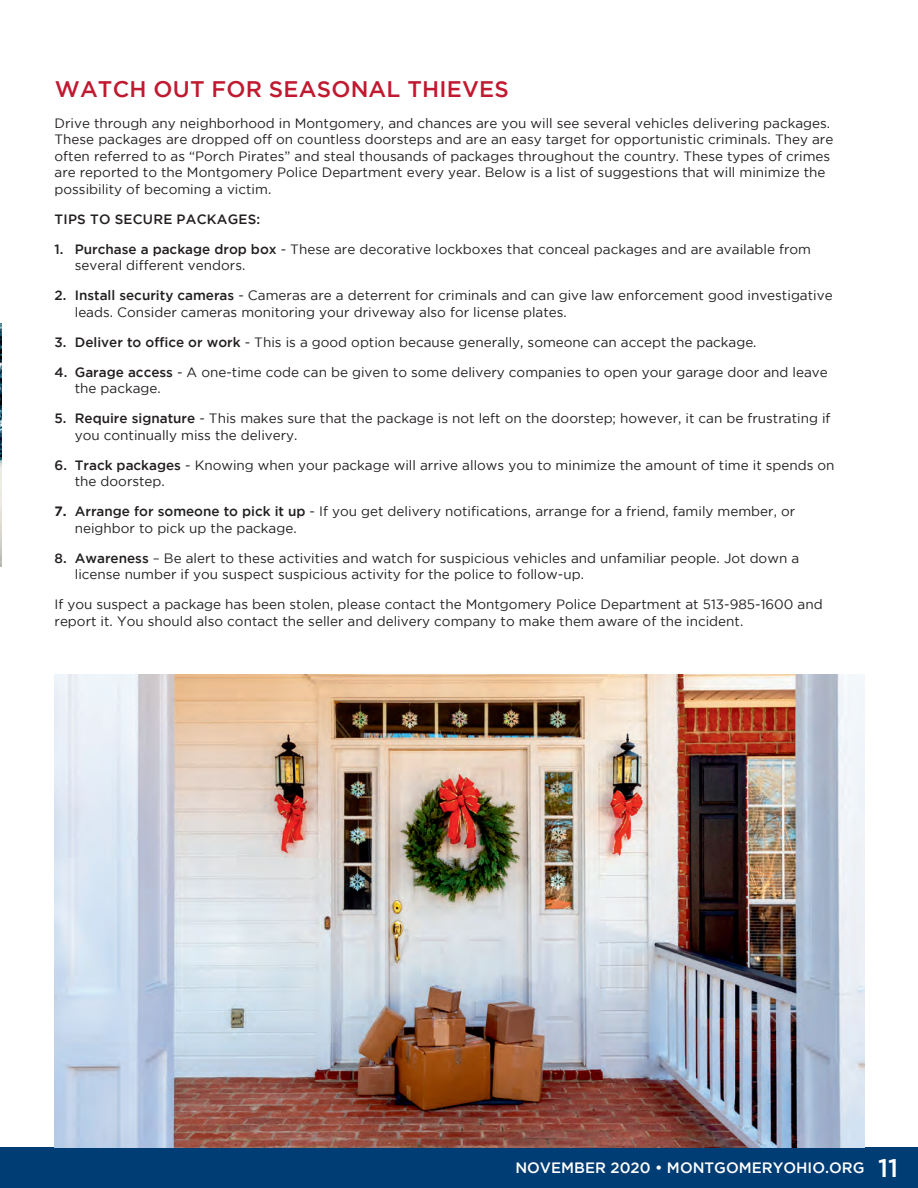
<style>
.page{position:relative;width:918px;height:1188px;background:#fff}
.page>*{position:absolute;margin:0;border:0;box-sizing:border-box;transform-origin:0 0}
.t1{font:500 22.5px "Gotham";letter-spacing:.01em;color:#c01930}
.t2{font:500 15px "Gotham";color:#fff}
.t3{font:13.5px/16.5px "Gotham";color:#231f20}
.t4{font:500 13.5px "Gotham";letter-spacing:.015em;color:#231f20}
.s1{font-weight:500}
.s2{font-weight:700}
.s3{font-size:25.5px}
</style>
<div class="page">
<div style="left:0;top:1147px;width:918px;height:41px;background:#003d74"></div>
<img style="left:0;top:324px;width:1px;height:243px">
<img style="left:55px;top:675px;width:810px;height:472px">
<h1 class="t1" style="left:55px;top:77px;width:456px">WATCH OUT FOR SEASONAL THIEVES</h1>
<p class="t3" style="left:55px;top:115px;width:780px">Drive through any neighborhood in Montgomery, and chances are you will see several vehicles delivering packages.<br>These packages are dropped off on countless doorsteps and are an easy target for opportunistic criminals. They are often referred to as “Porch Pirates” and steal thousands of packages throughout the country. These types of crimes are reported to the Montgomery Police Department every year. Below is a list of suggestions that will minimize the possibility of becoming a victim.</p>
<p class="t4" style="left:55px;top:211px;width:207px">TIPS TO SECURE PACKAGES:</p>
<p class="t3" style="left:75px;top:241px;width:738px;text-indent:-20px"><span class="s1">1. Purchase a package drop box</span> - These are decorative lockboxes that conceal packages and are available from several different vendors.</p>
<p class="t3" style="left:75px;top:287px;width:759px;text-indent:-20px"><span class="s1">2. Install security cameras</span> - Cameras are a deterrent for criminals and can give law enforcement good investigative leads. Consider cameras monitoring your driveway also for license plates.</p>
<p class="t3" style="left:55px;top:334px;width:704px"><span class="s1">3. Deliver to office or work</span> - This is a good option because generally, someone can accept the package.</p>
<p class="t3" style="left:75px;top:364px;width:755px;text-indent:-20px"><span class="s1">4. Garage access</span> - A one-time code can be given to some delivery companies to open your garage door and leave the package.</p>
<p class="t3" style="left:75px;top:410px;width:757px;text-indent:-20px"><span class="s1">5. Require signature</span> - This makes sure that the package is not left on the doorstep; however, it can be frustrating if you continually miss the delivery.</p>
<p class="t3" style="left:75px;top:457px;width:761px;text-indent:-20px"><span class="s1">6. Track packages</span> - Knowing when your package will arrive allows you to minimize the amount of time it spends on the doorstep.</p>
<p class="t3" style="left:75px;top:503px;width:722px;text-indent:-20px"><span class="s2">7.</span> <span class="s1">Arrange for someone to pick it up</span> - If you get delivery notifications, arrange for a friend, family member, or neighbor to pick up the package.</p>
<p class="t3" style="left:75px;top:550px;width:726px;text-indent:-20px"><span class="s1">8. Awareness</span> – Be alert to these activities and watch for suspicious vehicles and unfamiliar people. Jot down a license number if you suspect suspicious activity for the police to follow-up.</p>
<p class="t3" style="left:55px;top:596px;width:770px">If you suspect a package has been stolen, please contact the Montgomery Police Department at 513-985-1600 and report it. You should also contact the seller and delivery company to make them aware of the incident.</p>
<p class="t2" style="left:515px;top:1160px;width:384px">NOVEMBER 2020 • MONTGOMERYOHIO.ORG <span class="s3">11</span></p>
</div>
